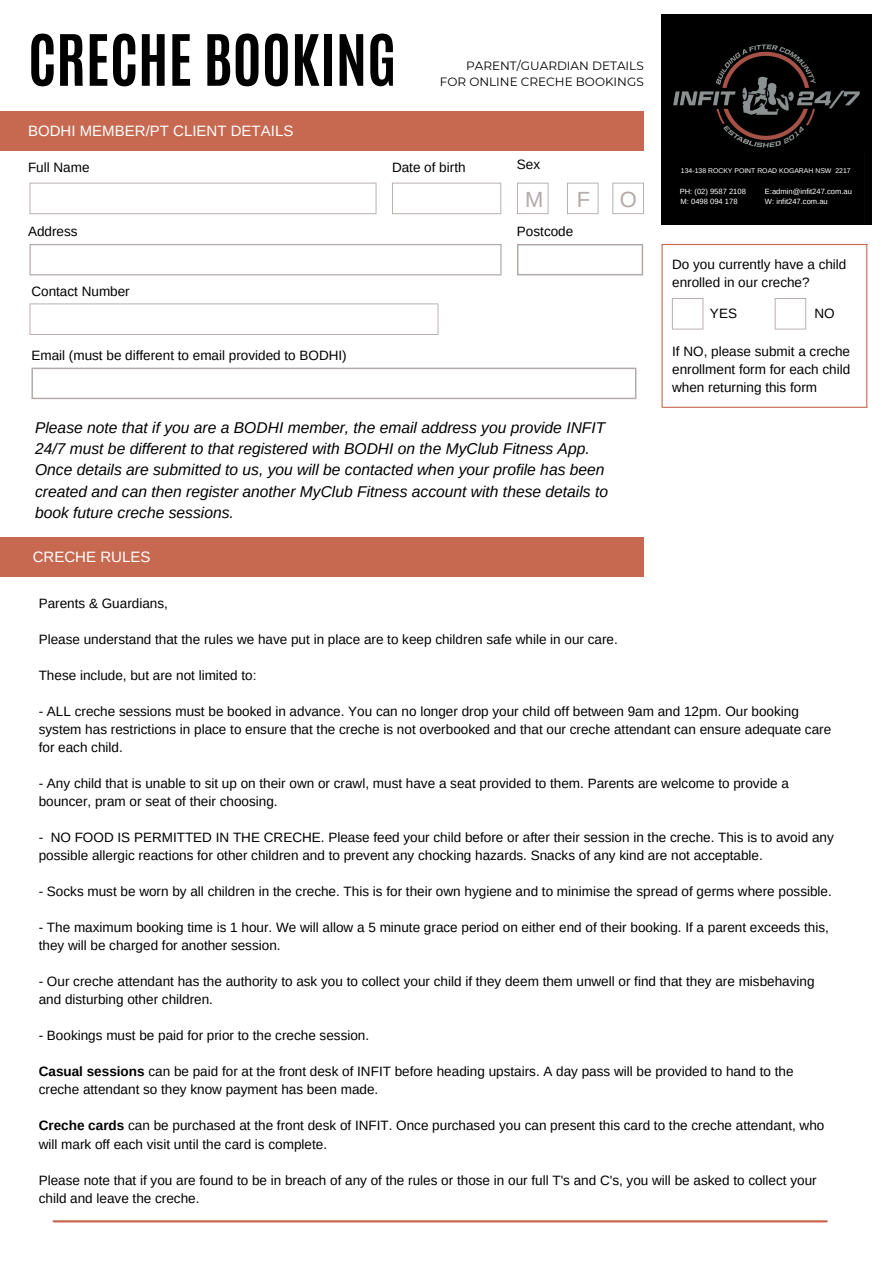
<style>
.page{position:relative;width:894px;height:1264px;background:#fff}
.page>*{position:absolute;margin:0;border:0;box-sizing:border-box;transform-origin:0 0}
.t1{font:700 60px "Antonio";color:#000}
.t2{font:21.9px "Arimo";color:#b2aaa8}
.t3{font:italic 15.6px/21.5px "Arimo";color:#000}
.t4{font:15px "Arimo";color:#fff}
.t5{font:13.5px/18px "Arimo";color:#000}
.t6{font:12px "Montserrat";color:#000}
.t7{font:7.65px "Arimo";color:#fff}
.t8{font:6.9px "Arimo";color:#fff}
.s1{font-weight:700}
</style>
<div class="page">
<div style="left:0;top:112px;width:643px;height:39px;background:#c66950"></div>
<svg style="left:29px;top:183px;width:347px;height:31px"></svg>
<svg style="left:29px;top:244px;width:472px;height:31px"></svg>
<svg style="left:392px;top:183px;width:109px;height:31px"></svg>
<svg style="left:517px;top:244px;width:126px;height:31px"></svg>
<img style="left:661px;top:14px;width:209px;height:210px">
<svg style="left:517px;top:183px;width:31px;height:31px"></svg>
<svg style="left:567px;top:183px;width:31px;height:31px"></svg>
<svg style="left:612px;top:183px;width:31px;height:31px"></svg>
<svg style="left:29px;top:303px;width:409px;height:32px"></svg>
<svg style="left:672px;top:298px;width:31px;height:31px"></svg>
<svg style="left:774px;top:298px;width:32px;height:31px"></svg>
<svg style="left:31px;top:367px;width:605px;height:32px"></svg>
<div style="left:0;top:537px;width:643px;height:40px;background:#c66950"></div>
<hr style="left:662px;top:244px;width:204px;height:1px;background:#c66950">
<hr style="left:662px;top:407px;width:204px;height:1px;background:#c66950">
<hr style="left:661px;top:244px;width:1px;height:163px;background:#c66950">
<hr style="left:866px;top:244px;width:1px;height:163px;background:#c66950">
<hr style="left:54px;top:1220px;width:772px;height:2px;background:#c66950">
<p class="t1" style="left:28px;top:17px;width:370px">CRECHE BOOKING</p>
<p class="t4" style="left:28px;top:122px;width:267px">BODHI MEMBER/PT CLIENT DETAILS</p>
<p class="t5" style="left:28px;top:159px;width:63px">Full Name</p>
<p class="t5" style="left:392px;top:159px;width:75px">Date of birth</p>
<p class="t6" style="left:466px;top:58px;width:179px">PARENT/GUARDIAN DETAILS</p>
<p class="t6" style="left:439px;top:74px;width:205px">FOR ONLINE CRECHE BOOKINGS</p>
<p class="t5" style="left:517px;top:155px;width:25px">Sex</p>
<p class="t2" style="left:525px;top:187px;width:20px">M</p>
<p class="t2" style="left:576px;top:187px;width:15px">F</p>
<p class="t2" style="left:619px;top:187px;width:19px">O</p>
<p class="t5" style="left:28px;top:222px;width:51px">Address</p>
<p class="t5" style="left:517px;top:222px;width:58px">Postcode</p>
<p class="t5" style="left:31px;top:283px;width:100px">Contact Number</p>
<p class="t5" style="left:31px;top:346px;width:317px">Email (must be different to email provided to BODHI)</p>
<p class="t3" style="left:35px;top:416px;width:571px">Please note that if you are a BODHI member, the email address you provide INFIT<br>24/7 must be different to that registered with BODHI on the MyClub Fitness App.</p>
<p class="t3" style="left:35px;top:459px;width:574px">Once details are submitted to us, you will be contacted when your profile has been created and can then register another MyClub Fitness account with these details to book future creche sessions.</p>
<p class="t8" style="left:680px;top:167px;width:171px">134-138 ROCKY POINT ROAD KOGARAH NSW 2217</p>
<p class="t7" style="left:679px;top:187px;width:68px">PH: (02) 9587 2108</p>
<p class="t7" style="left:764px;top:187px;width:88px">E:admin@infit247.com.au</p>
<p class="t7" style="left:680px;top:197px;width:58px">M: 0498 094 178</p>
<p class="t7" style="left:764px;top:197px;width:64px">W: infit247.com.au</p>
<p class="t5" style="left:672px;top:255px;width:176px">Do you currently have a child enrolled in our creche?</p>
<p class="t5" style="left:709px;top:304px;width:28px">YES</p>
<p class="t5" style="left:814px;top:304px;width:22px">NO</p>
<p class="t5" style="left:672px;top:342px;width:179px">If NO, please submit a creche</p>
<p class="t5" style="left:672px;top:360px;width:179px">enrollment form for each child</p>
<p class="t5" style="left:672px;top:378px;width:146px">when returning this form</p>
<p class="t4" style="left:33px;top:548px;width:119px">CRECHE RULES</p>
<p class="t5" style="left:39px;top:594px;width:131px">Parents &amp; Guardians,</p>
<p class="t5" style="left:39px;top:630px;width:580px">Please understand that the rules we have put in place are to keep children safe while in our care.</p>
<p class="t5" style="left:39px;top:666px;width:219px">These include, but are not limited to:</p>
<p class="t5" style="left:39px;top:702px;width:793px">- ALL creche sessions must be booked in advance. You can no longer drop your child off between 9am and 12pm. Our booking system has restrictions in place to ensure that the creche is not overbooked and that our creche attendant can ensure adequate care for each child.</p>
<p class="t5" style="left:39px;top:774px;width:751px">- Any child that is unable to sit up on their own or crawl, must have a seat provided to them. Parents are welcome to provide a bouncer, pram or seat of their choosing.</p>
<p class="t5" style="left:39px;top:828px;width:796px">- NO FOOD IS PERMITTED IN THE CRECHE. Please feed your child before or after their session in the creche. This is to avoid any possible allergic reactions for other children and to prevent any chocking hazards. Snacks of any kind are not acceptable.</p>
<p class="t5" style="left:39px;top:882px;width:794px">- Socks must be worn by all children in the creche. This is for their own hygiene and to minimise the spread of germs where possible.</p>
<p class="t5" style="left:39px;top:918px;width:791px">- The maximum booking time is 1 hour. We will allow a 5 minute grace period on either end of their booking. If a parent exceeds this, they will be charged for another session.</p>
<p class="t5" style="left:39px;top:972px;width:777px">- Our creche attendant has the authority to ask you to collect your child if they deem them unwell or find that they are misbehaving and disturbing other children.</p>
<p class="t5" style="left:39px;top:1026px;width:332px">- Bookings must be paid for prior to the creche session.</p>
<p class="t5" style="left:39px;top:1062px;width:756px"><span class="s1">Casual sessions</span> can be paid for at the front desk of INFIT before heading upstairs. A day pass will be provided to hand to the creche attendant so they know payment has been made.</p>
<p class="t5" style="left:39px;top:1116px;width:787px"><span class="s1">Creche cards</span> can be purchased at the front desk of INFIT. Once purchased you can present this card to the creche attendant, who will mark off each visit until the card is complete.</p>
<p class="t5" style="left:39px;top:1170px;width:779px">Please note that if you are found to be in breach of any of the rules or those in our full T's and C's, you will be asked to collect your child and leave the creche.</p>
</div>
